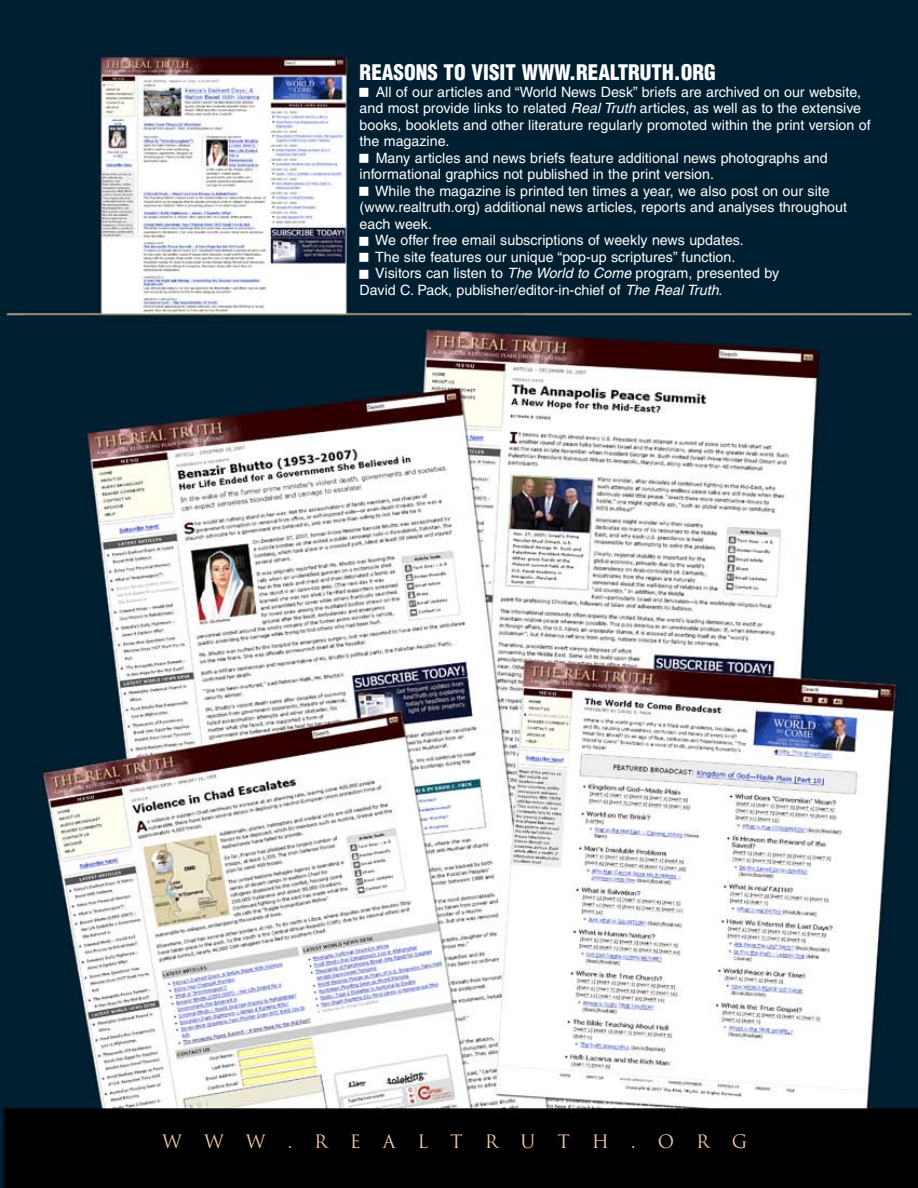
<style>
.page{position:relative;width:918px;height:1188px;background:#fff}
.page>*{position:absolute;margin:0;border:0;box-sizing:border-box;transform-origin:0 0}
.t1{font:900 condensed 21px "Helvetica";color:#fff}
.t2{font:18px "Trajan";letter-spacing:1.225em;color:#f2cba5}
.t3{font:14.25px "Helvetica";color:#fff}
.s1{font-style:italic}
</style>
<div class="page">
<img style="left:0;top:0;width:918px;height:1188px">
<svg style="left:360px;top:88px;width:9px;height:9px"></svg>
<svg style="left:360px;top:154px;width:9px;height:9px"></svg>
<svg style="left:360px;top:187px;width:9px;height:9px"></svg>
<svg style="left:360px;top:237px;width:9px;height:9px"></svg>
<svg style="left:360px;top:253px;width:9px;height:9px"></svg>
<svg style="left:360px;top:270px;width:9px;height:9px"></svg>
<h1 class="t1" style="left:360px;top:59px;width:180px">REASONS TO VISIT WWW</h1>
<h1 class="t1" style="left:569px;top:59px;width:148px">.REALTRUTH.ORG</h1>
<p class="t3" style="left:369px;top:84px;width:494px">All of our articles and “World News Desk” briefs are archived on our website,</p>
<p class="t3" style="left:360px;top:100px;width:503px">and most provide links to related <span class="s1">Real Truth</span> articles, as well as to the extensive</p>
<p class="t3" style="left:360px;top:117px;width:512px">books, booklets and other literature regularly promoted within the print version of</p>
<p class="t3" style="left:360px;top:133px;width:91px">the magazine.</p>
<p class="t3" style="left:376px;top:150px;width:453px">Many articles and news briefs feature additional news photographs and</p>
<p class="t3" style="left:360px;top:166px;width:356px">informational graphics not published in the print version.</p>
<p class="t3" style="left:369px;top:183px;width:463px">While the magazine is printed ten times a year, we also post on our site</p>
<p class="t3" style="left:360px;top:199px;width:489px">(www.realtruth.org) additional news articles, reports and analyses throughout</p>
<p class="t3" style="left:360px;top:216px;width:74px">each week.</p>
<p class="t3" style="left:369px;top:232px;width:377px">We offer free email subscriptions of weekly news updates.</p>
<p class="t3" style="left:375px;top:249px;width:362px">The site features our unique “pop-up scriptures” function.</p>
<p class="t3" style="left:375px;top:265px;width:406px">Visitors can listen to <span class="s1">The World to Come</span> program, presented by</p>
<p class="t3" style="left:360px;top:282px;width:364px">David C. Pack, publisher/editor-in-chief of <span class="s1">The Real Truth</span>.</p>
<p class="t2" style="left:162px;top:1130px;width:587px">WWW.REALTRUTH.ORG</p>
</div>
